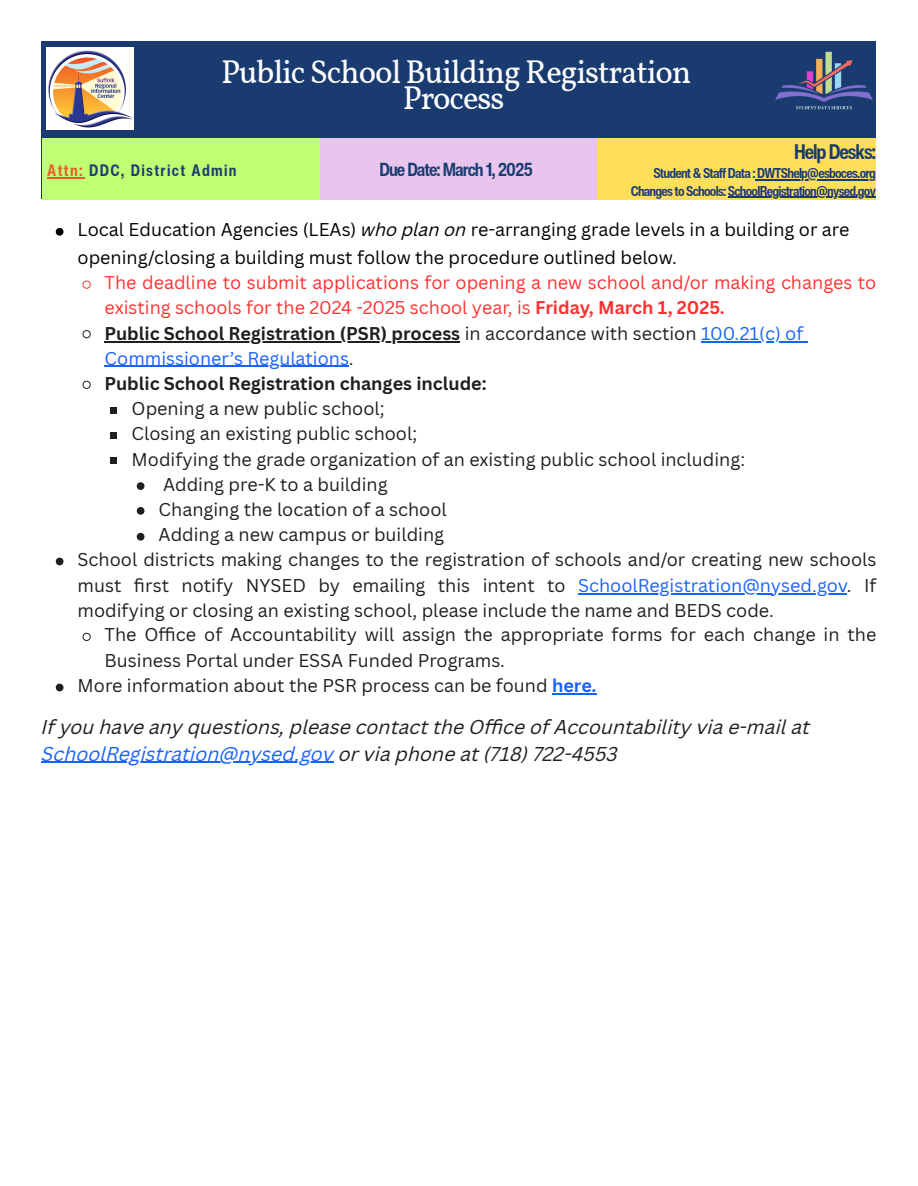
<style>
.page{position:relative;width:918px;height:1186px;background:#fff}
.page>*{position:absolute;margin:0;border:0;box-sizing:border-box;transform-origin:0 0}
.t1{font:32.85px/26px "Vollkorn";letter-spacing:-.035em;color:#fff;text-align:center}
.t2{font:700 condensed 20.55px "Helvetica Now Text";letter-spacing:-.055em;color:#193b70}
.t3{font:italic 19.5px/27px "Canva Sans";color:#201f1e}
.t4{font:700 condensed 18.3px "Helvetica Now Text";letter-spacing:-.055em;color:#193b70}
.t5{font:18px/25.3px "Canva Sans";color:#201f1e;text-align:justify}
.t6{font:18px/28.2px "Canva Sans";color:#000}
.t7{font:700 18px/24.8px "Canva Sans";color:#201f1e}
.t8{font:18px/24.8px "Canva Sans";color:#ff3131}
.t9{font:700 condensed 16.2px "Helvetica Now Text";letter-spacing:.08em;color:#193b70}
.t10{font:700 condensed 13.95px "Helvetica Now Text";letter-spacing:-.055em;color:#193b70}
.s1{font-style:italic}
.s2{font-weight:700}
.s3{font-weight:400}
.s4{font-weight:400;color:#1a62ff}
.s5{color:#1a62ff}
.s6{font-weight:700;color:#1a62ff}
.s7{color:#ee562e}
</style>
<div class="page">
<hr style="left:42px;top:762px;width:292px;height:1px;background:#1a62ff">
<div style="left:42px;top:42px;width:834px;height:157px;background:#193b70"></div>
<img style="left:46px;top:47px;width:88px;height:83px">
<img style="left:775px;top:51px;width:97px;height:59px">
<div style="left:43px;top:138px;width:277px;height:61px;background:#c1ff72"></div>
<hr style="left:47px;top:177px;width:37px;height:1px;background:#ee562e">
<div style="left:597px;top:138px;width:279px;height:61px;background:#ffde59"></div>
<div style="left:320px;top:138px;width:277px;height:61px;background:#e8c5ed"></div>
<hr style="left:755px;top:179px;width:120px;height:1px;background:#193b70">
<hr style="left:728px;top:197px;width:147px;height:1px;background:#193b70">
<svg style="left:56px;top:228px;width:7px;height:8px"></svg>
<svg style="left:82px;top:280px;width:9px;height:9px"></svg>
<svg style="left:82px;top:330px;width:9px;height:8px"></svg>
<hr style="left:105px;top:341px;width:355px;height:1px;background:#201f1e">
<hr style="left:701px;top:341px;width:34px;height:1px;background:#1a62ff">
<hr style="left:740px;top:341px;width:63px;height:1px;background:#1a62ff">
<hr style="left:105px;top:366px;width:244px;height:1px;background:#1a62ff">
<svg style="left:82px;top:380px;width:9px;height:9px"></svg>
<div style="left:110px;top:407px;width:7px;height:7px;background:#201f1e"></div>
<div style="left:110px;top:432px;width:7px;height:7px;background:#201f1e"></div>
<div style="left:110px;top:457px;width:7px;height:6px;background:#201f1e"></div>
<svg style="left:137px;top:482px;width:7px;height:8px"></svg>
<svg style="left:137px;top:507px;width:7px;height:8px"></svg>
<svg style="left:137px;top:533px;width:7px;height:7px"></svg>
<svg style="left:56px;top:558px;width:7px;height:7px"></svg>
<hr style="left:578px;top:593px;width:269px;height:1px;background:#1a62ff">
<svg style="left:82px;top:632px;width:9px;height:9px"></svg>
<svg style="left:56px;top:684px;width:7px;height:7px"></svg>
<hr style="left:552px;top:693px;width:45px;height:1px;background:#1a62ff">
<p class="t1" style="left:221px;top:62px;width:472px">Public School Building Registration<br>Process</p>
<p class="t2" style="left:794px;top:136px;width:84px">Help Desks:</p>
<p class="t10" style="left:653px;top:163px;width:224px">Student &amp; Staff Data : DWTShelp@esboces.org</p>
<p class="t10" style="left:631px;top:180px;width:247px">Changes to Schools: SchoolRegistration@nysed.gov</p>
<p class="t6" style="left:78px;top:215px;width:774px">Local Education Agencies (LEAs) <span class="s1">who plan on</span> re-arranging grade levels in a building or are opening/closing a building must follow the procedure outlined below.</p>
<p class="t8" style="left:105px;top:270px;width:773px">The deadline to submit applications for opening a new school and/or making changes to existing schools for the 2024 -2025 school year, is <span class="s2">Friday, March 1, 2025.</span></p>
<p class="t7" style="left:105px;top:320px;width:700px">Public School Registration (PSR) process <span class="s3">in accordance with section</span> <span class="s4">100.21(c) of<br>Commissioner’s Regulations</span><span class="s3">.</span></p>
<p class="t7" style="left:105px;top:371px;width:384px">Public School Registration changes include:</p>
<p class="t5" style="left:132px;top:395px;width:254px">Opening a new public school;</p>
<p class="t5" style="left:132px;top:420px;width:287px">Closing an existing public school;</p>
<p class="t5" style="left:132px;top:446px;width:615px">Modifying the grade organization of an existing public school including:</p>
<p class="t5" style="left:163px;top:471px;width:226px">Adding pre-K to a building</p>
<p class="t5" style="left:159px;top:497px;width:290px">Changing the location of a school</p>
<p class="t5" style="left:159px;top:521px;width:287px">Adding a new campus or building</p>
<p class="t5" style="left:78px;top:546px;width:800px">School districts making changes to the registration of schools and/or creating new schools must fi rst notify NYSED by emailing this intent to <span class="s5">SchoolRegistration@nysed.gov</span>. If modifying or closing an existing school, please include the name and BEDS code.</p>
<p class="t5" style="left:105px;top:621px;width:773px;line-height:25.8px">The Offi ce of Accountability will assign the appropriate forms for each change in the<br>Business Portal under ESSA Funded Programs.</p>
<p class="t5" style="left:78px;top:672px;width:520px">More information about the PSR process can be found <span class="s6">here.</span></p>
<p class="t9" style="left:47px;top:158px;width:191px"><span class="s7">Attn:</span> DDC, District Admin</p>
<p class="t4" style="left:379px;top:155px;width:155px">Due Date: March 1, 2025</p>
<p class="t3" style="left:42px;top:715px;width:770px">If you have any questions, please contact the Office of Accountability via e-mail at<br><span class="s5">SchoolRegistration@nysed.gov</span> or via phone at (718) 722-4553</p>
</div>
